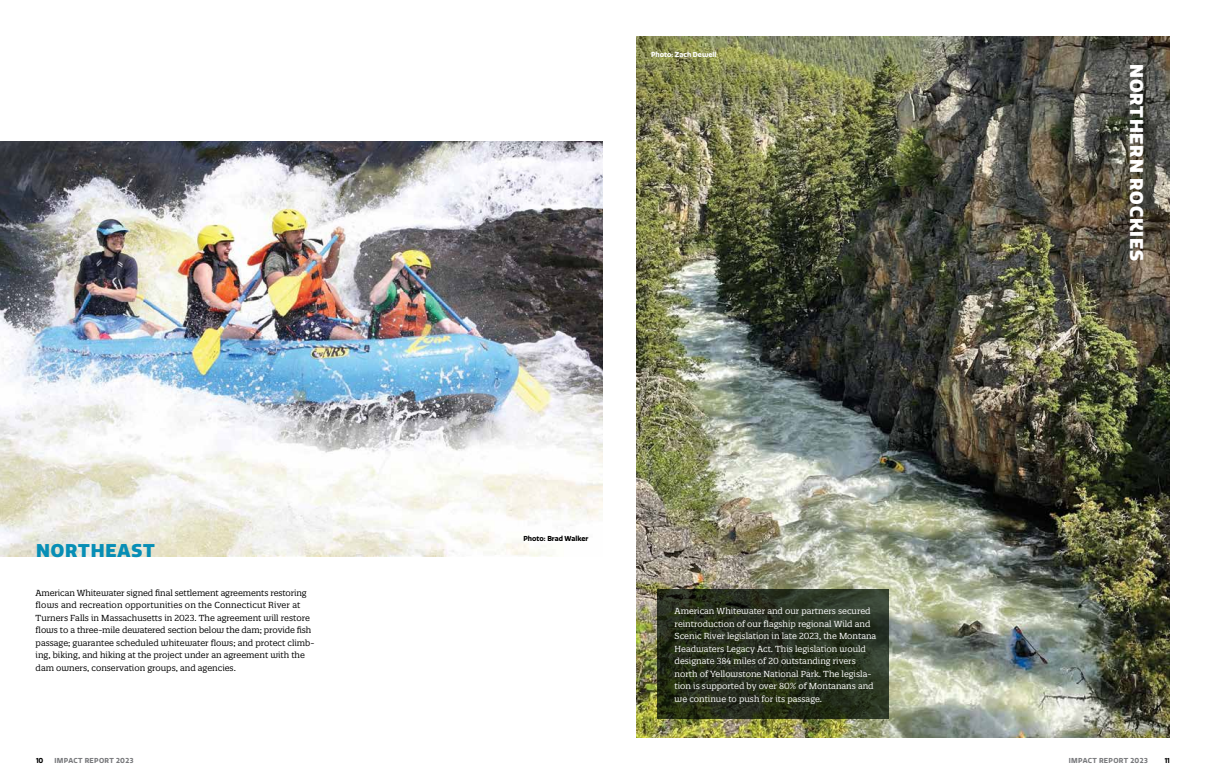
<style>
.page{position:relative;width:1206px;height:783px;background:#fff}
.page>*{position:absolute;margin:0;border:0;box-sizing:border-box;transform-origin:0 0}
.t1{font:900 18px "Quatro";letter-spacing:.05em;color:#fff}
.t2{font:900 18px "Quatro";letter-spacing:.05em;color:#078eb5}
.t3{font:8.5px/12.5px "Quatro Slab";color:#000}
.t4{font:8.5px/12.5px "Quatro Slab";color:#fff}
.t5{font:700 7px "Quatro";letter-spacing:.05em;color:#77787b}
.t6{font:700 7px "Quatro";color:#000}
.t7{font:700 7px "Quatro";color:#fff}
</style>
<div class="page">
<img style="left:637px;top:37px;width:533px;height:701px">
<img style="left:0;top:141px;width:603px;height:416px">
<svg style="left:657px;top:590px;width:231px;height:129px;background:#272f1d"></svg>
<h1 class="t2" style="left:36px;top:540px;width:120px">NORTHEAST</h1>
<p class="t3" style="left:36px;top:586px;width:280px">American Whitewater signed final settlement agreements restoring flows and recreation opportunities on the Connecticut River at Turners Falls in Massachusetts in 2023. The agreement will restore flows to a three-mile dewatered section below the dam; provide fish passage; guarantee scheduled whitewater flows; and protect climb&shy;ing, biking, and hiking at the project under an agreement with the dam owners, conservation groups, and agencies.</p>
<p class="t7" style="left:651px;top:50px;width:67px">Photo: Zach Dewell</p>
<p class="t6" style="left:524px;top:534px;width:66px">Photo: Brad Walker</p>
<p class="t4" style="left:675px;top:605px;width:203px">American Whitewater and our partners secured reintroduction of our flagship regional Wild and Scenic River legislation in late 2023, the Montana Headwaters Legacy Act. This legislation would designate 384 miles of 20 outstanding rivers north of Yellowstone National Park. The legisla&shy;tion is supported by over 80% of Montanans and we continue to push for its passage.</p>
<h1 class="t1" style="left:1147px;top:64px;width:198px;rotate:90deg">NORTHERN ROCKIES</h1>
<p class="t6" style="left:36px;top:756px;width:9px">10</p>
<p class="t5" style="left:54px;top:756px;width:81px">IMPACT REPORT 2023</p>
<p class="t5" style="left:1069px;top:756px;width:81px">IMPACT REPORT 2023</p>
<p class="t6" style="left:1165px;top:756px;width:7px">11</p>
</div>
